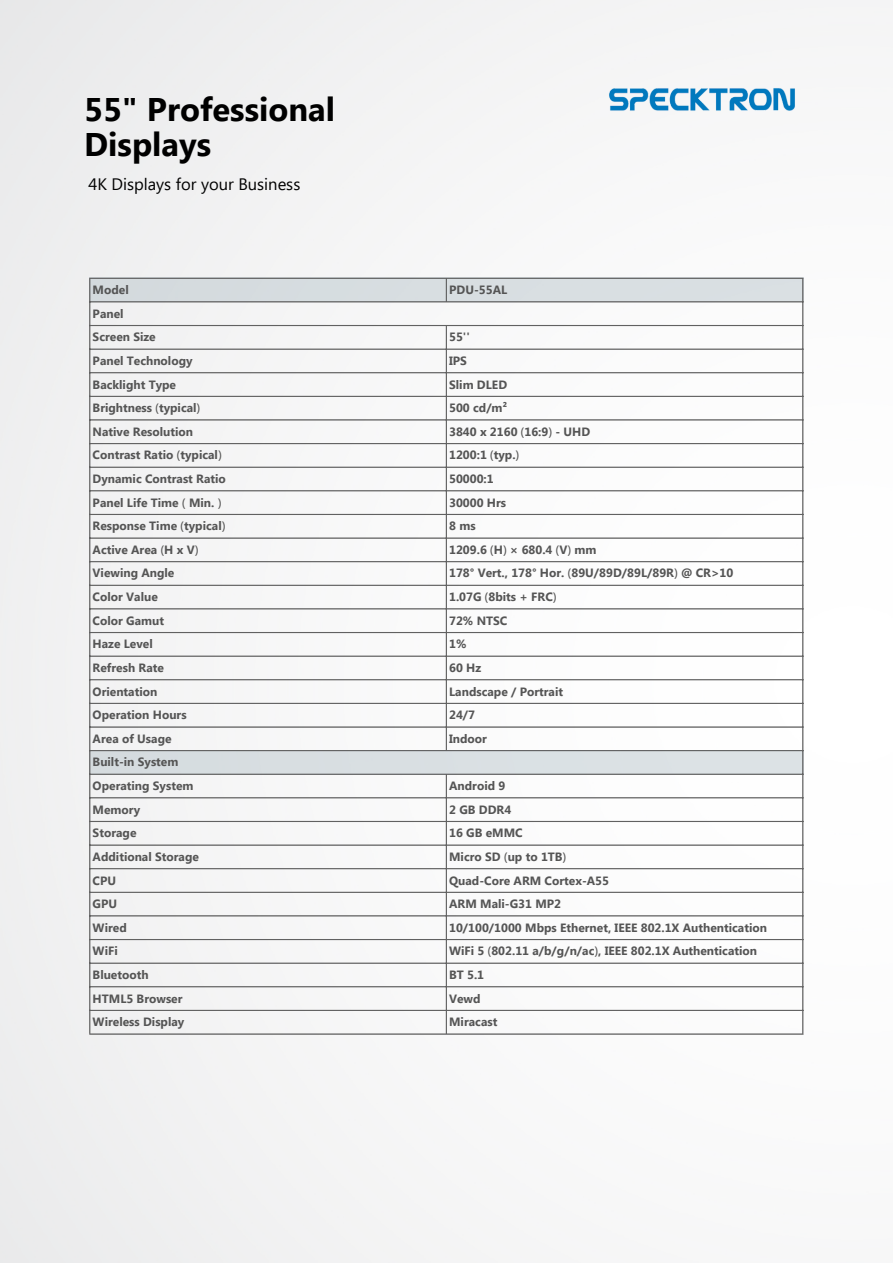
<style>
.page{position:relative;width:893px;height:1264px;background:#fff}
.page>*{position:absolute;margin:0;border:0;box-sizing:border-box;transform-origin:0 0}
.t1{font:700 32.7px/35px "Segoe UI";color:#000}
.t2{font:16.5px "Segoe UI";color:#000}
.t3{font:700 12px/23.5px "Segoe UI";color:#555}
.s1{font-family:"Noto Sans";font-weight:400}
</style>
<div class="page">
<img style="left:0;top:0;width:892px;height:1262px">
<img style="left:593px;top:80px;width:217px;height:40px">
<div style="left:89px;top:278px;width:714px;height:24px;background:#d8dee1"></div>
<div style="left:89px;top:750px;width:714px;height:24px;background:#d9dfe2"></div>
<hr style="left:89px;top:279px;width:1px;height:754px;background:#616161">
<svg style="left:446px;top:279px;width:1px;height:22px"></svg>
<hr style="left:446px;top:326px;width:1px;height:424px;background:#616161">
<hr style="left:446px;top:774px;width:1px;height:259px;background:#616161">
<hr style="left:802px;top:279px;width:1px;height:754px;background:#616161">
<hr style="left:89px;top:278px;width:714px;height:1px;background:#616161">
<hr style="left:89px;top:301px;width:714px;height:1px;background:#616161">
<hr style="left:89px;top:325px;width:714px;height:1px;background:#616161">
<hr style="left:89px;top:348px;width:714px;height:2px;background:#616161">
<hr style="left:89px;top:372px;width:714px;height:1px;background:#616161">
<hr style="left:89px;top:396px;width:714px;height:1px;background:#616161">
<hr style="left:89px;top:419px;width:714px;height:1px;background:#616161">
<hr style="left:89px;top:443px;width:714px;height:1px;background:#616161">
<hr style="left:89px;top:466px;width:714px;height:2px;background:#616161">
<hr style="left:89px;top:490px;width:714px;height:1px;background:#616161">
<hr style="left:89px;top:514px;width:714px;height:1px;background:#616161">
<hr style="left:89px;top:537px;width:714px;height:1px;background:#616161">
<hr style="left:89px;top:561px;width:714px;height:1px;background:#616161">
<hr style="left:89px;top:584px;width:714px;height:2px;background:#616161">
<hr style="left:89px;top:608px;width:714px;height:1px;background:#616161">
<hr style="left:89px;top:632px;width:714px;height:1px;background:#616161">
<hr style="left:89px;top:655px;width:714px;height:1px;background:#616161">
<hr style="left:89px;top:679px;width:714px;height:1px;background:#616161">
<hr style="left:89px;top:702px;width:714px;height:2px;background:#616161">
<hr style="left:89px;top:726px;width:714px;height:1px;background:#616161">
<hr style="left:89px;top:750px;width:714px;height:1px;background:#616161">
<hr style="left:89px;top:773px;width:714px;height:1px;background:#616161">
<hr style="left:89px;top:797px;width:714px;height:1px;background:#616161">
<hr style="left:89px;top:821px;width:714px;height:1px;background:#616161">
<hr style="left:89px;top:844px;width:714px;height:1px;background:#616161">
<hr style="left:89px;top:868px;width:714px;height:1px;background:#616161">
<hr style="left:89px;top:891px;width:714px;height:1px;background:#616161">
<hr style="left:89px;top:915px;width:714px;height:1px;background:#616161">
<hr style="left:89px;top:939px;width:714px;height:1px;background:#616161">
<hr style="left:89px;top:962px;width:714px;height:1px;background:#616161">
<hr style="left:89px;top:986px;width:714px;height:1px;background:#616161">
<hr style="left:89px;top:1009px;width:714px;height:1px;background:#616161">
<hr style="left:89px;top:1033px;width:714px;height:1px;background:#616161">
<h1 class="t1" style="left:84px;top:90px;width:252px">55" Professional<br>Displays</h1>
<h2 class="t2" style="left:88px;top:172px;width:213px">4K Displays for your Business</h2>
<p class="t3" style="left:93px;top:277px;width:38px">Model</p>
<p class="t3" style="left:449px;top:277px;width:60px">PDU-55AL</p>
<p class="t3" style="left:93px;top:301px;width:65px">Panel<br>Screen Size</p>
<p class="t3" style="left:449px;top:324px;width:22px">55''</p>
<p class="t3" style="left:93px;top:348px;width:101px">Panel Technology</p>
<p class="t3" style="left:449px;top:348px;width:19px">IPS</p>
<p class="t3" style="left:93px;top:372px;width:85px">Backlight Type</p>
<p class="t3" style="left:449px;top:372px;width:59px">Slim DLED</p>
<p class="t3" style="left:93px;top:395px;width:109px">Brightness <span class="s1">(</span>typical<span class="s1">)</span></p>
<p class="t3" style="left:449px;top:395px;width:60px">500 cd/m²</p>
<p class="t3" style="left:93px;top:419px;width:102px">Native Resolution</p>
<p class="t3" style="left:449px;top:419px;width:142px">3840 x 2160 <span class="s1">(</span>16:9<span class="s1">)</span> - UHD</p>
<p class="t3" style="left:93px;top:442px;width:130px">Contrast Ratio <span class="s1">(</span>typical<span class="s1">)</span></p>
<p class="t3" style="left:449px;top:442px;width:72px">1200:1 <span class="s1">(</span>typ.<span class="s1">)</span></p>
<p class="t3" style="left:93px;top:466px;width:135px">Dynamic Contrast Ratio</p>
<p class="t3" style="left:449px;top:466px;width:46px">50000:1</p>
<p class="t3" style="left:93px;top:490px;width:130px">Panel Life Time <span class="s1">(</span> Min. <span class="s1">)</span></p>
<p class="t3" style="left:449px;top:490px;width:58px">30000 Hrs</p>
<p class="t3" style="left:93px;top:513px;width:134px">Response Time <span class="s1">(</span>typical<span class="s1">)</span></p>
<p class="t3" style="left:449px;top:513px;width:28px">8 ms</p>
<p class="t3" style="left:93px;top:537px;width:107px">Active Area <span class="s1">(</span>H x V<span class="s1">)</span></p>
<p class="t3" style="left:449px;top:537px;width:149px">1209.6 <span class="s1">(</span>H<span class="s1">)</span> × 680.4 <span class="s1">(</span>V<span class="s1">)</span> mm</p>
<p class="t3" style="left:93px;top:560px;width:83px">Viewing Angle</p>
<p class="t3" style="left:449px;top:560px;width:286px">178° Vert., 178° Hor. <span class="s1">(</span>89U/89D/89L/89R<span class="s1">)</span> @ CR&gt;10</p>
<p class="t3" style="left:93px;top:584px;width:67px">Color Value</p>
<p class="t3" style="left:449px;top:584px;width:109px">1.07G <span class="s1">(</span>8bits + FRC<span class="s1">)</span></p>
<p class="t3" style="left:93px;top:608px;width:73px">Color Gamut</p>
<p class="t3" style="left:449px;top:608px;width:60px">72% NTSC</p>
<p class="t3" style="left:93px;top:631px;width:62px">Haze Level</p>
<p class="t3" style="left:449px;top:631px;width:19px">1%</p>
<p class="t3" style="left:93px;top:655px;width:73px">Refresh Rate</p>
<p class="t3" style="left:449px;top:655px;width:34px">60 Hz</p>
<p class="t3" style="left:93px;top:678px;width:66px">Orientation</p>
<p class="t3" style="left:449px;top:678px;width:115px">Landscape / Portrait</p>
<p class="t3" style="left:93px;top:702px;width:95px">Operation Hours</p>
<p class="t3" style="left:449px;top:702px;width:27px">24/7</p>
<p class="t3" style="left:93px;top:726px;width:80px">Area of Usage</p>
<p class="t3" style="left:449px;top:726px;width:39px">Indoor</p>
<p class="t3" style="left:93px;top:749px;width:102px">Built-in System<br>Operating System</p>
<p class="t3" style="left:449px;top:773px;width:58px">Android 9</p>
<p class="t3" style="left:93px;top:797px;width:49px">Memory</p>
<p class="t3" style="left:449px;top:797px;width:64px">2 GB DDR4</p>
<p class="t3" style="left:93px;top:820px;width:45px">Storage</p>
<p class="t3" style="left:449px;top:820px;width:75px">16 GB eMMC</p>
<p class="t3" style="left:93px;top:844px;width:108px">Additional Storage</p>
<p class="t3" style="left:449px;top:844px;width:119px">Micro SD <span class="s1">(</span>up to 1TB<span class="s1">)</span></p>
<p class="t3" style="left:93px;top:867px;width:25px">CPU</p>
<p class="t3" style="left:449px;top:867px;width:161px">Quad-Core ARM Cortex-A55</p>
<p class="t3" style="left:93px;top:891px;width:26px">GPU</p>
<p class="t3" style="left:449px;top:891px;width:113px">ARM Mali-G31 MP2</p>
<p class="t3" style="left:93px;top:915px;width:36px">Wired</p>
<p class="t3" style="left:449px;top:915px;width:319px">10/100/1000 Mbps Ethernet, IEEE 802.1X Authentication</p>
<p class="t3" style="left:93px;top:938px;width:27px">WiFi</p>
<p class="t3" style="left:449px;top:938px;width:309px">WiFi 5 <span class="s1">(</span>802.11 a/b/g/n/ac<span class="s1">)</span>, IEEE 802.1X Authentication</p>
<p class="t3" style="left:93px;top:962px;width:58px">Bluetooth</p>
<p class="t3" style="left:449px;top:962px;width:37px">BT 5.1</p>
<p class="t3" style="left:93px;top:985px;width:91px">HTML5 Browser</p>
<p class="t3" style="left:449px;top:985px;width:33px">Vewd</p>
<p class="t3" style="left:93px;top:1009px;width:93px">Wireless Display</p>
<p class="t3" style="left:449px;top:1009px;width:50px">Miracast</p>
</div>
